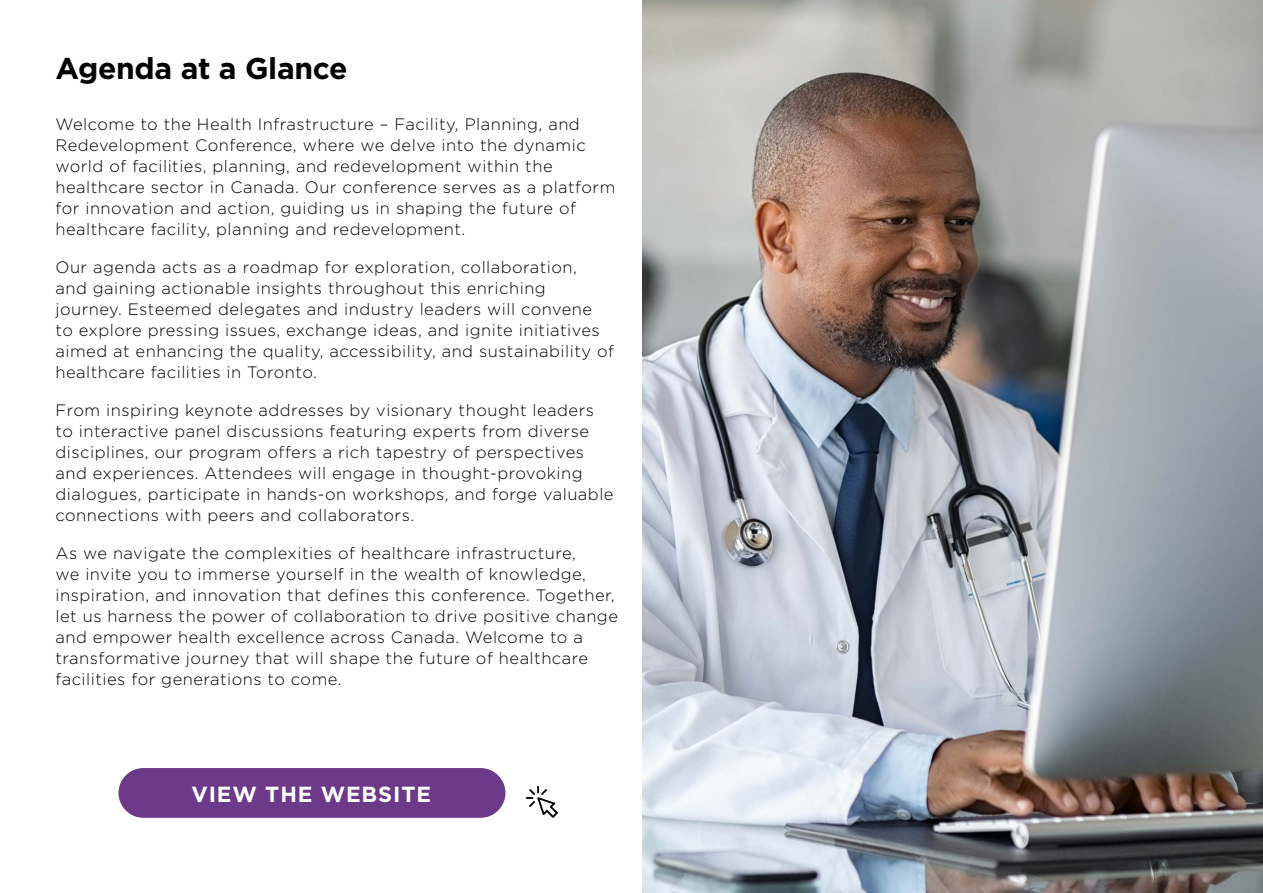
<style>
.page{position:relative;width:1263px;height:893px;background:#fff}
.page>*{position:absolute;margin:0;border:0;box-sizing:border-box;transform-origin:0 0}
.t1{font:700 30px "Gotham";letter-spacing:-.01em;color:#000}
.t2{font:700 21.9px "Gotham";letter-spacing:.04em;color:#fff}
.t3{font:300 16.5px/21px "Gotham";letter-spacing:.03em;color:#000}
</style>
<div class="page">
<div style="left:118px;top:768px;width:387px;height:50px;background:#6d3a89;border-radius:25px"></div>
<svg style="left:526px;top:786px;width:32px;height:32px"></svg>
<img style="left:642px;top:0;width:621px;height:893px">
<h1 class="t1" style="left:55px;top:49px;width:294px">Agenda at a Glance</h1>
<p class="t3" style="left:56px;top:113px;width:561px">Welcome to the Health Infrastructure – Facility, Planning, and Redevelopment Conference, where we delve into the dynamic world of facilities, planning, and redevelopment within the healthcare sector in Canada. Our conference serves as a platform for innovation and action, guiding us in shaping the future of healthcare facility, planning and redevelopment.</p>
<p class="t3" style="left:56px;top:256px;width:560px">Our agenda acts as a roadmap for exploration, collaboration,<br>and gaining actionable insights throughout this enriching journey. Esteemed delegates and industry leaders will convene<br>to explore pressing issues, exchange ideas, and ignite initiatives aimed at enhancing the quality, accessibility, and sustainability of healthcare facilities in Toronto.</p>
<p class="t3" style="left:56px;top:399px;width:559px">From inspiring keynote addresses by visionary thought leaders to interactive panel discussions featuring experts from diverse disciplines, our program offers a rich tapestry of perspectives and experiences. Attendees will engage in thought-provoking dialogues, participate in hands-on workshops, and forge valuable connections with peers and collaborators.</p>
<p class="t3" style="left:56px;top:542px;width:564px">As we navigate the complexities of healthcare infrastructure,<br>we invite you to immerse yourself in the wealth of knowledge, inspiration, and innovation that defines this conference. Together, let us harness the power of collaboration to drive positive change and empower health excellence across Canada. Welcome to a transformative journey that will shape the future of healthcare facilities for generations to come.</p>
<h2 class="t2" style="left:192px;top:779px;width:241px">VIEW THE WEBSITE</h2>
</div>
